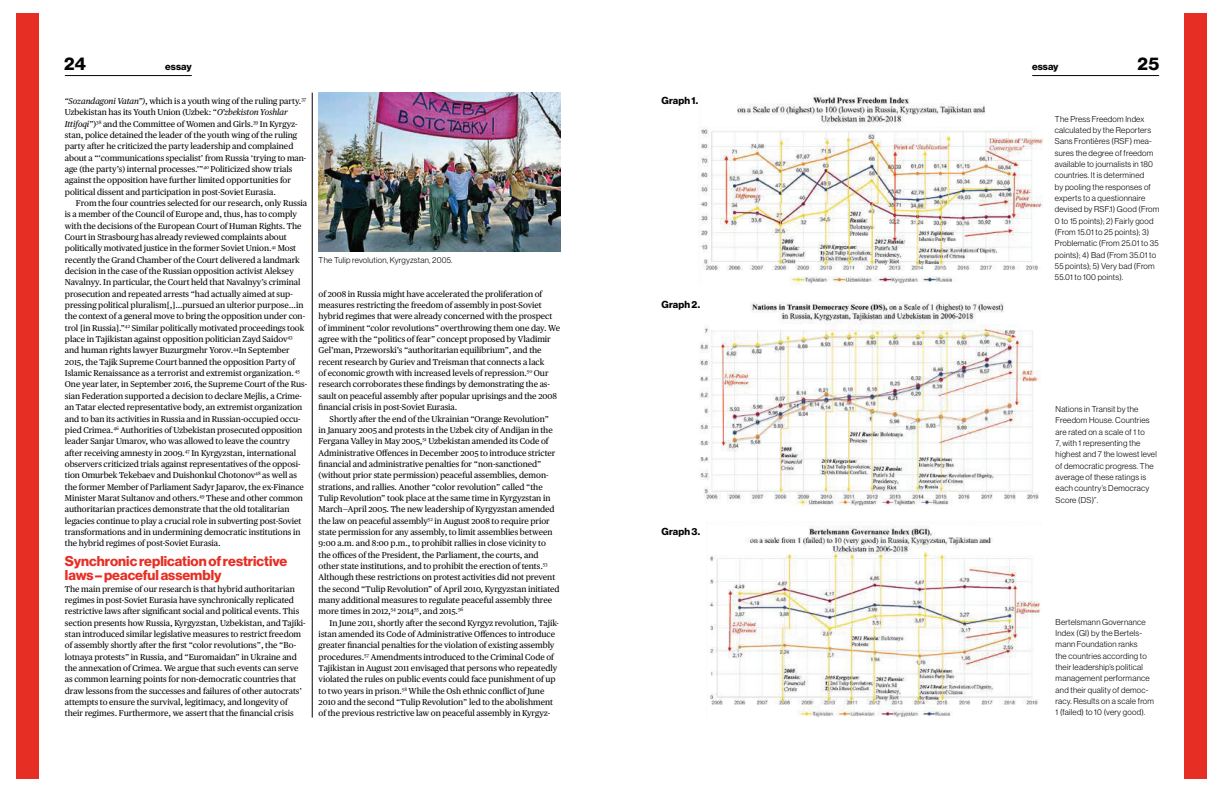
<style>
.page{position:relative;width:1224px;height:792px;background:#fff}
.page>*{position:absolute;margin:0;border:0;box-sizing:border-box;transform-origin:0 0}
.t1{font:18px "N Haas Grotesk DS Pro 75 Bd";color:#040503}
.t2{font:14px/14px "N Haas Grotesk DS Pro 75 Bd";color:#e72e24}
.t3{font:10px "N Haas Grotesk DS Pro 75 Bd";letter-spacing:.01em;color:#040503}
.t4{font:8.5px/11.3px "Publico Text";letter-spacing:-.005em;color:#040503}
.t5{font:8.3px/11.3px "N Haas Grotesk DS Pro 45 Lt";letter-spacing:.025em;color:#040503}
.s1{font-style:italic}
.s2{color:#060605}
</style>
<div class="page">
<hr style="left:65px;top:75px;width:127px;height:1px;background:#040503">
<hr style="left:1032px;top:75px;width:127px;height:1px;background:#040503">
<div style="left:1185px;top:13px;width:22px;height:766px;background:#e72e24"></div>
<div style="left:17px;top:13px;width:22px;height:766px;background:#e72e24"></div>
<hr style="left:312px;top:93px;width:1px;height:625px;background:#040503">
<img style="left:700px;top:302px;width:339px;height:203px">
<img style="left:709px;top:526px;width:331px;height:192px">
<img style="left:698px;top:96px;width:345px;height:189px">
<img style="left:319px;top:93px;width:242px;height:158px">
<h1 class="t1" style="left:64px;top:57px;width:23px">24</h1>
<h1 class="t1" style="left:1137px;top:57px;width:23px">25</h1>
<p class="t3" style="left:165px;top:63px;width:28px">essay</p>
<p class="t3" style="left:1032px;top:63px;width:28px">essay</p>
<p class="t4" style="left:65px;top:96px;width:243px"><span class="s1">“Sozandagoni Vatan”)</span>, which is a youth wing of the ruling party.<sup>37<br></sup>Uzbekistan has its Youth Union (Uzbek: “<span class="s1">O’zbekiston Yoshlar Ittifoqi</span>”)<sup>38</sup> and the Committee of Women and Girls.<sup>39</sup> In Kyrgyz&shy;stan, police detained the leader of the youth wing of the ruling party after he criticized the party leadership and complained about a “‘communications specialist’ from Russia ‘trying to man&shy;age (the party’s) internal processes.’”<sup>40</sup> Politicized show trials against the opposition have further limited opportunities for political dissent and participation in post-Soviet Eurasia.</p>
<p class="t4" style="left:65px;top:198px;width:244px;text-indent:11px">From the four countries selected for our research, only Russia is a member of the Council of Europe and, thus, has to comply with the decisions of the European Court of Human Rights. The Court in Strasbourg has already reviewed complaints about politically motivated justice in <span class="s2">the former Soviet Union.</span><sup>41</sup> <span class="s2">Most recently the Grand Chamber of the Court delivered a landmark decision in the case of the Russian opposition activist Aleksey Navalnyy. In</span> particular, the Court held that Navalnyy’s criminal prosecution and repeated arrests “had actually aimed at sup&shy;pressing political pluralism[,]…pursued an ulterior purpose…in the context of a general move to bring the opposition under con&shy;trol [in Russia].”<sup>42</sup> Similar politically motivated proceedings took place in Tajikistan against opposition politician Zayd Saidov<sup>43 </sup>and human rights lawyer Buzurgmehr Yorov.<sup>44</sup>In September 2015, the Tajik Supreme Court banned the opposition Party of Islamic Renaissance as a terrorist and extremist organization. <sup>45<br></sup>One year later, in September 2016, the Supreme Court of the Rus&shy;sian Federation supported a decision to declare Mejlis, a Crime&shy;an Tatar elected representative body, an extremist organization and to ban its activities in Russia and in Russian-occupied occu&shy;pied Crimea.<sup>46</sup> Authorities of Uzbekistan prosecuted opposition leader Sanjar Umarov, who was allowed to leave the country after receiving amnesty in 2009.<sup>47</sup> In Kyrgyzstan, international observers criticized trials against representatives of the opposi&shy;tion Omurbek Tekebaev and Duishonkul Chotonov<sup>48</sup> as well as the former Member of Parliament Sadyr Japarov, the ex-Finance Minister Marat Sultanov and others.<sup>49</sup> These and other common authoritarian practices demonstrate that the old totalitarian legacies continue to play a crucial role in subverting post-Soviet transformations and in undermining democratic institutions in the hybrid regimes of post-Soviet Eurasia.</p>
<h2 class="t2" style="left:65px;top:555px;width:224px">Synchronic replication of restrictive laws – peaceful assembly</h2>
<p class="t4" style="left:65px;top:584px;width:242px">The main premise of our research is that hybrid authoritarian regimes in post-Soviet Eurasia have synchronically replicated restrictive laws after significant social and political events. This section presents how Russia, Kyrgyzstan, Uzbekistan, and Tajiki&shy;stan introduced similar legislative measures to restrict freedom of assembly shortly after the first “color revolutions”, the “Bo&shy;lotnaya protests” in Russia, and “Euromaidan” in Ukraine and the annexation of Crimea. We argue that such events can serve as common learning points for non-democratic countries that draw lessons from the successes and failures of other autocrats’ attempts to ensure the survival, legitimacy, and longevity of their regimes. Furthermore, we assert that the financial crisis</p>
<p class="t3" style="left:662px;top:97px;width:38px">Graph 1.</p>
<p class="t5" style="left:1055px;top:114px;width:106px">The Press Freedom Index calculated by the Reporters<br>Sans Frontières (RSF) mea&shy;sures the degree of freedom available to journalists in 180 countries. It is determined<br>by pooling the responses of experts to a questionnaire devised by RSF.1) Good (From<br>0 to 15 points); 2) Fairly good (From 15.01 to 25 points); 3)<br>Problematic (From 25.01 to 35 points); 4) Bad (From 35.01 to<br>55 points); 5) Very bad (From<br>55.01 to 100 points).</p>
<p class="t5" style="left:319px;top:255px;width:136px">The Tulip revolution, Kyrgyzstan, 2005.</p>
<p class="t4" style="left:319px;top:289px;width:243px">of 2008 in Russia might have accelerated the proliferation of measures restricting the freedom of assembly in post-Soviet hybrid regimes that were already concerned with the prospect of imminent “color revolutions” overthrowing them one day. We agree with the “politics of fear” concept proposed by Vladimir Gel’man, Przeworski’s “authoritarian equilibrium”, and the recent research by Guriev and Treisman that connects a lack<br>of economic growth with increased levels of repression.<sup>50</sup> Our research corroborates these findings by demonstrating the as&shy;sault on peaceful assembly after popular uprisings and the 2008 financial crisis in post-Soviet Eurasia.</p>
<p class="t4" style="left:319px;top:414px;width:243px;text-indent:11px">Shortly after the end of the Ukrainian “Orange Revolution”<br>in January 2005 and protests in the Uzbek city of Andijan in the Fergana Valley in May 2005,<sup>51</sup> Uzbekistan amended its Code of Administrative Offences in December 2005 to introduce stricter financial and administrative penalties for “non-sanctioned” (without prior state permission) peaceful assemblies, demon&shy;strations, and rallies. Another “color revolution” called “the Tulip Revolution” took place at the same time in Kyrgyzstan in March—April 2005. The new leadership of Kyrgyzstan amended the law on peaceful assembly<sup>52</sup> in August 2008 to require prior state permission for any assembly, to limit assemblies between 9:00 a.m. and 8:00 p.m., to prohibit rallies in close vicinity to the offices of the President, the Parliament, the courts, and other state institutions, and to prohibit the erection of tents.<sup>53<br></sup>Although these restrictions on protest activities did not prevent the second “Tulip Revolution” of April 2010, Kyrgyzstan initiated many additional measures to regulate peaceful assembly three more times in 2012,<sup>54</sup> 2014<sup>55</sup>, and 2015.<sup>56</sup></p>
<p class="t4" style="left:319px;top:618px;width:242px;text-indent:11px">In June 2011, shortly after the second Kyrgyz revolution, Tajik&shy;istan amended its Code of Administrative Offences to introduce greater financial penalties for the violation of existing assembly procedures.<sup>57</sup> Amendments introduced to the Criminal Code of Tajikistan in August 2011 envisaged that persons who repeatedly violated the rules on public events could face punishment of up to two years in prison.<sup>58</sup> While the Osh ethnic conflict of June 2010 and the second “Tulip Revolution” led to the abolishment of the previous restrictive law on peaceful assembly in Kyrgyz-</p>
<p class="t3" style="left:662px;top:301px;width:40px">Graph 2.</p>
<p class="t5" style="left:1056px;top:404px;width:103px">Nations in Transit by the<br>Freedom House. Countries are rated on a scale of 1 to<br>7, with 1 representing the highest and 7 the lowest level of democratic progress. The average of these ratings is each country’s Democracy<br>Score (DS)”.</p>
<p class="t3" style="left:662px;top:528px;width:40px">Graph 3.</p>
<p class="t5" style="left:1056px;top:617px;width:100px">Bertelsmann Governance<br>Index (GI) by the Bertels&shy;mann Foundation ranks<br>the countries according to their leadership’s political management performance and their quality of democ&shy;racy. Results on a scale from<br>1 (failed) to 10 (very good).</p>
</div>
